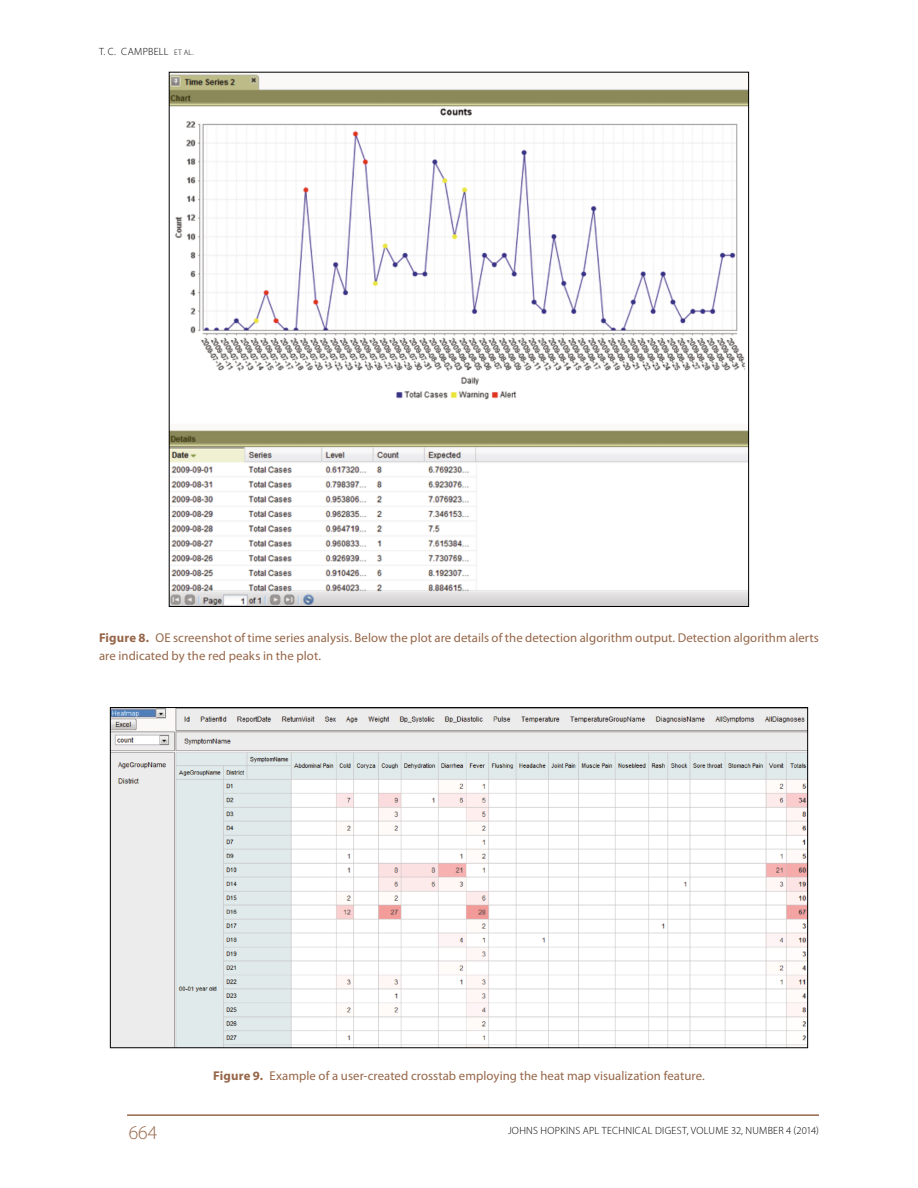
<style>
.page{position:relative;width:918px;height:1188px;background:#fff}
.page>*{position:absolute;margin:0;border:0;box-sizing:border-box;transform-origin:0 0}
.t1{font:300 19.5px "Myriad Pro";color:#966649}
.Figure_Caption{font:12.75px/18px "Myriad Pro";letter-spacing:.005em;color:#966649}
.Figure_Caption_Cente{font:12.75px "Myriad Pro";letter-spacing:.005em;color:#966649}
.t2{font:300 10.5px "Myriad Pro";letter-spacing:.025em;color:#000}
.s1{font-size:7.8px}
.s2{font-weight:700}
</style>
<div class="page">
<hr style="left:127px;top:1114px;width:692px;height:2px;background:#966649">
<img style="left:112px;top:709px;width:694px;height:337px">
<img style="left:171px;top:74px;width:576px;height:531px">
<p class="t2" style="left:99px;top:45px;width:96px">T. C. CAMPBELL <span class="s1">ET AL.</span></p>
<p class="Figure_Caption" style="left:99px;top:628px;width:722px"><span class="s2">Figure 8.</span> OE screenshot of time series analysis. Below the plot are details of the detection algorithm output. Detection algorithm alerts are indicated by the red peaks in the plot.</p>
<h1 class="t1" style="left:129px;top:1121px;width:30px">664</h1>
<p class="Figure_Caption_Cente" style="left:213px;top:1068px;width:493px"><span class="s2">Figure 9.</span> Example of a user-created crosstab employing the heat map visualization feature.</p>
<p class="t2" style="left:508px;top:1124px;width:312px">JOHNS HOPKINS APL TECHNICAL DIGEST, VOLUME 32, NUMBER 4 (2014)</p>
</div>
